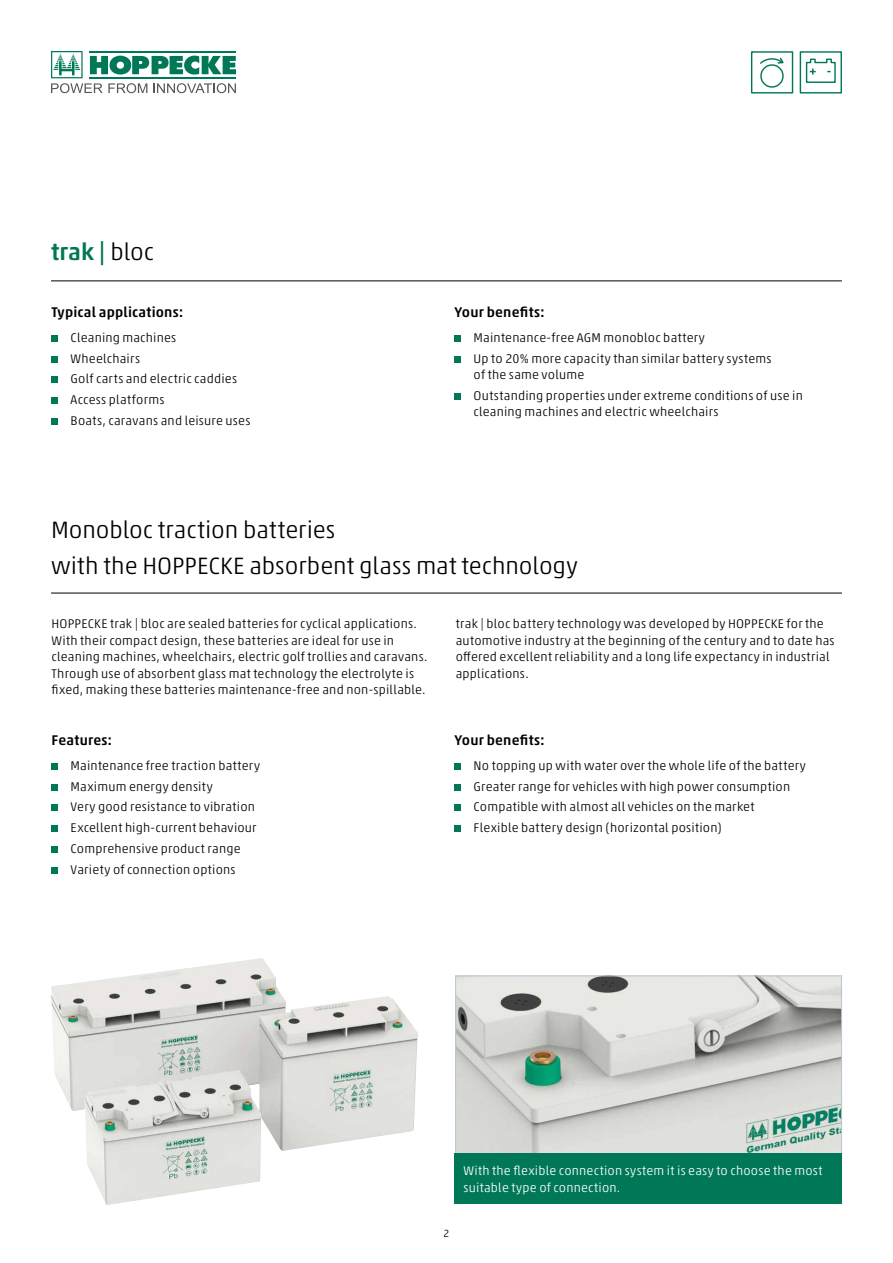
<style>
.page{position:relative;width:893px;height:1263px;background:#fff}
.page>*{position:absolute;margin:0;border:0;box-sizing:border-box;transform-origin:0 0}
.t1{font:300 24px/36px "Akko Pro";letter-spacing:-.005em;color:#000}
.t2{font:500 24px "Akko Pro";color:#007858}
.t3{font:500 14.25px "Akko Pro";letter-spacing:.01em;color:#000}
.t4{font:300 12.75px/20.7px "Akko Pro";letter-spacing:.015em;color:#000}
.t5{font:300 12.75px/16.5px "Akko Pro";letter-spacing:.015em;color:#fff}
.t6{font:300 10.5px "Akko Pro";color:#000}
.s1{font-weight:300;color:#000}
</style>
<div class="page">
<hr style="left:51px;top:281px;width:791px;height:1px;background:#000">
<hr style="left:51px;top:593px;width:791px;height:1px;background:#000">
<div style="left:52px;top:335px;width:6px;height:7px;background:#007858"></div>
<div style="left:52px;top:356px;width:6px;height:7px;background:#007858"></div>
<div style="left:52px;top:376px;width:6px;height:7px;background:#007858"></div>
<div style="left:52px;top:397px;width:6px;height:7px;background:#007858"></div>
<div style="left:52px;top:418px;width:6px;height:7px;background:#007858"></div>
<div style="left:52px;top:763px;width:6px;height:7px;background:#007858"></div>
<div style="left:52px;top:784px;width:6px;height:7px;background:#007858"></div>
<div style="left:52px;top:804px;width:6px;height:7px;background:#007858"></div>
<div style="left:52px;top:825px;width:6px;height:7px;background:#007858"></div>
<div style="left:52px;top:846px;width:6px;height:7px;background:#007858"></div>
<div style="left:52px;top:867px;width:6px;height:7px;background:#007858"></div>
<div style="left:454px;top:335px;width:7px;height:7px;background:#007858"></div>
<div style="left:454px;top:356px;width:7px;height:7px;background:#007858"></div>
<div style="left:454px;top:393px;width:7px;height:7px;background:#007858"></div>
<div style="left:454px;top:763px;width:7px;height:7px;background:#007858"></div>
<div style="left:454px;top:784px;width:7px;height:7px;background:#007858"></div>
<div style="left:454px;top:804px;width:7px;height:7px;background:#007858"></div>
<div style="left:454px;top:825px;width:7px;height:7px;background:#007858"></div>
<div style="left:751px;top:51px;width:42px;height:43px;border:1px solid #007858"></div>
<svg style="left:760px;top:58px;width:24px;height:7px"></svg>
<div style="left:760px;top:64px;width:24px;height:24px;border:1px solid #007858;border-radius:50%"></div>
<div style="left:800px;top:51px;width:42px;height:43px;border:1px solid #007858"></div>
<svg style="left:805px;top:58px;width:31px;height:25px"></svg>
<img style="left:457px;top:977px;width:383px;height:176px">
<div style="left:455px;top:975px;width:387px;height:187px;border:1px solid #b4c8d6"></div>
<div style="left:455px;top:1153px;width:387px;height:50px;background:#007858"></div>
<img style="left:51px;top:958px;width:367px;height:247px">
<svg style="left:51px;top:51px;width:185px;height:42px"></svg>
<h1 class="t2" style="left:51px;top:237px;width:104px">trak | <span class="s1">bloc</span></h1>
<p class="t3" style="left:52px;top:303px;width:133px">Typical applications:</p>
<p class="t4" style="left:71px;top:327px;width:181px">Cleaning machines<br>Wheelchairs<br>Golf carts and electric caddies<br>Access platforms<br>Boats, caravans and leisure uses</p>
<p class="t3" style="left:454px;top:303px;width:92px">Your benefits:</p>
<p class="t4" style="left:474px;top:327px;width:299px">Maintenance-free AGM monobloc battery<br>Up to 20% more capacity than similar battery systems</p>
<p class="t4" style="left:474px;top:364px;width:331px">of the same volume<br>Outstanding properties under extreme conditions of use in</p>
<p class="t4" style="left:474px;top:401px;width:246px">cleaning machines and electric wheelchairs</p>
<h1 class="t1" style="left:51px;top:512px;width:528px">Monobloc traction batteries<br>with the HOPPECKE absorbent glass mat technology</h1>
<p class="t4" style="left:52px;top:616px;width:377px;line-height:16.5px">HOPPECKE trak | bloc are sealed batteries for cyclical applications.<br>With their compact design, these batteries are ideal for use in cleaning machines, wheelchairs, electric golf trollies and caravans.<br>Through use of absorbent glass mat technology the electrolyte is fixed, making these batteries maintenance-free and non-spillable.</p>
<p class="t4" style="left:456px;top:616px;width:380px;line-height:16.5px">trak | bloc battery technology was developed by HOPPECKE for the automotive industry at the beginning of the century and to date has offered excellent reliability and a long life expectancy in industrial applications.</p>
<p class="t3" style="left:52px;top:731px;width:62px">Features:</p>
<p class="t4" style="left:71px;top:755px;width:191px">Maintenance free traction battery<br>Maximum energy density<br>Very good resistance to vibration<br>Excellent high-current behaviour<br>Comprehensive product range<br>Variety of connection options</p>
<p class="t3" style="left:454px;top:731px;width:92px">Your benefits:</p>
<p class="t4" style="left:474px;top:755px;width:334px">No topping up with water over the whole life of the battery Greater range for vehicles with high power consumption Compatible with almost all vehicles on the market<br>Flexible battery design (horizontal position)</p>
<p class="t6" style="left:444px;top:1227px;width:7px">2</p>
<p class="t5" style="left:463px;top:1162px;width:361px">With the flexible connection system it is easy to choose the most suitable type of connection.</p>
</div>
